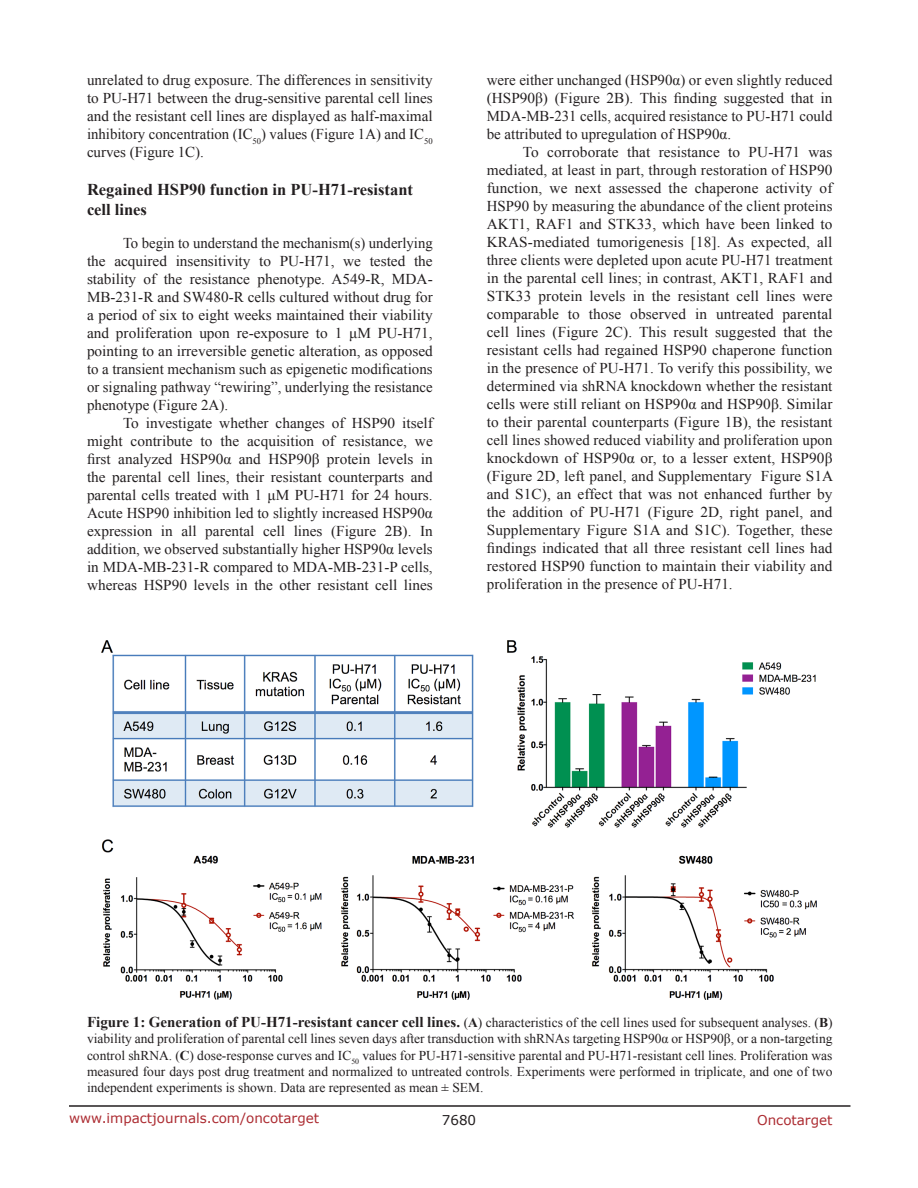
<style>
.page{position:relative;width:918px;height:1188px;background:#fff}
.page>*{position:absolute;margin:0;border:0;box-sizing:border-box;transform-origin:0 0}
.SubHeading_middle{font:700 16.5px/19.8px "Times New Roman";color:#231f20}
.BodyText{font:15px/18px "Times New Roman";color:#231f20;text-align:justify}
.FigureText{font:13.5px/16.2px "Times New Roman";color:#231f20;text-align:justify}
.t1{font:13.5px "Verdana";color:#ac2b31}
.t2{font:13.5px "Verdana";color:#231f20}
.s1{font-weight:700;font-size:15px}
.s2{font-weight:700}
</style>
<div class="page">
<hr style="left:69px;top:1105px;width:781px;height:2px;background:#231f20">
<img style="left:102px;top:640px;width:714px;height:359px">
<p class="BodyText" style="left:87px;top:71px;width:347px">unrelated to drug exposure. The differences in sensitivity to PU-H71 between the drug-sensitive parental cell lines and the resistant cell lines are displayed as half-maximal inhibitory concentration (IC<sub>50</sub>) values (Figure 1A) and IC<sub>50 </sub>curves (Figure 1C).</p>
<p class="SubHeading_middle" style="left:87px;top:179px;width:328px">Regained HSP90 function in PU-H71-resistant cell lines</p>
<p class="BodyText" style="left:87px;top:234px;width:347px;text-indent:36px">To begin to understand the mechanism(s) underlying the acquired insensitivity to PU-H71, we tested the stability of the resistance phenotype. A549-R, MDA-MB-231-R and SW480-R cells cultured without drug for a period of six to eight weeks maintained their viability and proliferation upon re-exposure to 1 μM PU-H71, pointing to an irreversible genetic alteration, as opposed to a transient mechanism such as epigenetic modifications or signaling pathway “rewiring”, underlying the resistance phenotype (Figure 2A).</p>
<p class="BodyText" style="left:87px;top:414px;width:347px;text-indent:36px">To investigate whether changes of HSP90 itself might contribute to the acquisition of resistance, we first analyzed HSP90α and HSP90β protein levels in the parental cell lines, their resistant counterparts and parental cells treated with 1 μM PU-H71 for 24 hours.<br>Acute HSP90 inhibition led to slightly increased HSP90α expression in all parental cell lines (Figure 2B). In addition, we observed substantially higher HSP90α levels in MDA-MB-231-R compared to MDA-MB-231-P cells, whereas HSP90 levels in the other resistant cell lines</p>
<p class="BodyText" style="left:487px;top:71px;width:347px">were either unchanged (HSP90α) or even slightly reduced (HSP90β) (Figure 2B). This finding suggested that in MDA-MB-231 cells, acquired resistance to PU-H71 could be attributed to upregulation of HSP90α.</p>
<p class="BodyText" style="left:487px;top:143px;width:348px;text-indent:36px">To corroborate that resistance to PU-H71 was mediated, at least in part, through restoration of HSP90 function, we next assessed the chaperone activity of HSP90 by measuring the abundance of the client proteins AKT1, RAF1 and STK33, which have been linked to KRAS-mediated tumorigenesis [18]. As expected, all three clients were depleted upon acute PU-H71 treatment in the parental cell lines; in contrast, AKT1, RAF1 and STK33 protein levels in the resistant cell lines were comparable to those observed in untreated parental cell lines (Figure 2C). This result suggested that the resistant cells had regained HSP90 chaperone function in the presence of PU-H71. To verify this possibility, we determined via shRNA knockdown whether the resistant cells were still reliant on HSP90α and HSP90β. Similar to their parental counterparts (Figure 1B), the resistant cell lines showed reduced viability and proliferation upon knockdown of HSP90α or, to a lesser extent, HSP90β (Figure 2D, left panel, and Supplementary Figure S1A and S1C), an effect that was not enhanced further by the addition of PU-H71 (Figure 2D, right panel, and Supplementary Figure S1A and S1C). Together, these findings indicated that all three resistant cell lines had restored HSP90 function to maintain their viability and proliferation in the presence of PU-H71.</p>
<p class="FigureText" style="left:87px;top:1014px;width:747px"><span class="s1">Figure 1: Generation of PU-H71-resistant cancer cell lines.</span> (<span class="s2">A</span>) characteristics of the cell lines used for subsequent analyses. (<span class="s2">B</span>) viability and proliferation of parental cell lines seven days after transduction with shRNAs targeting HSP90α or HSP90β, or a non-targeting control shRNA. (<span class="s2">C</span>) dose-response curves and IC<sub>50</sub> values for PU-H71-sensitive parental and PU-H71-resistant cell lines. Proliferation was measured four days post drug treatment and normalized to untreated controls. Experiments were performed in triplicate, and one of two independent experiments is shown. Data are represented as mean ± SEM.</p>
<p class="t1" style="left:69px;top:1109px;width:252px">www.impactjournals.com/oncotarget</p>
<p class="t2" style="left:442px;top:1111px;width:36px">7680</p>
<p class="t1" style="left:757px;top:1111px;width:77px">Oncotarget</p>
</div>
